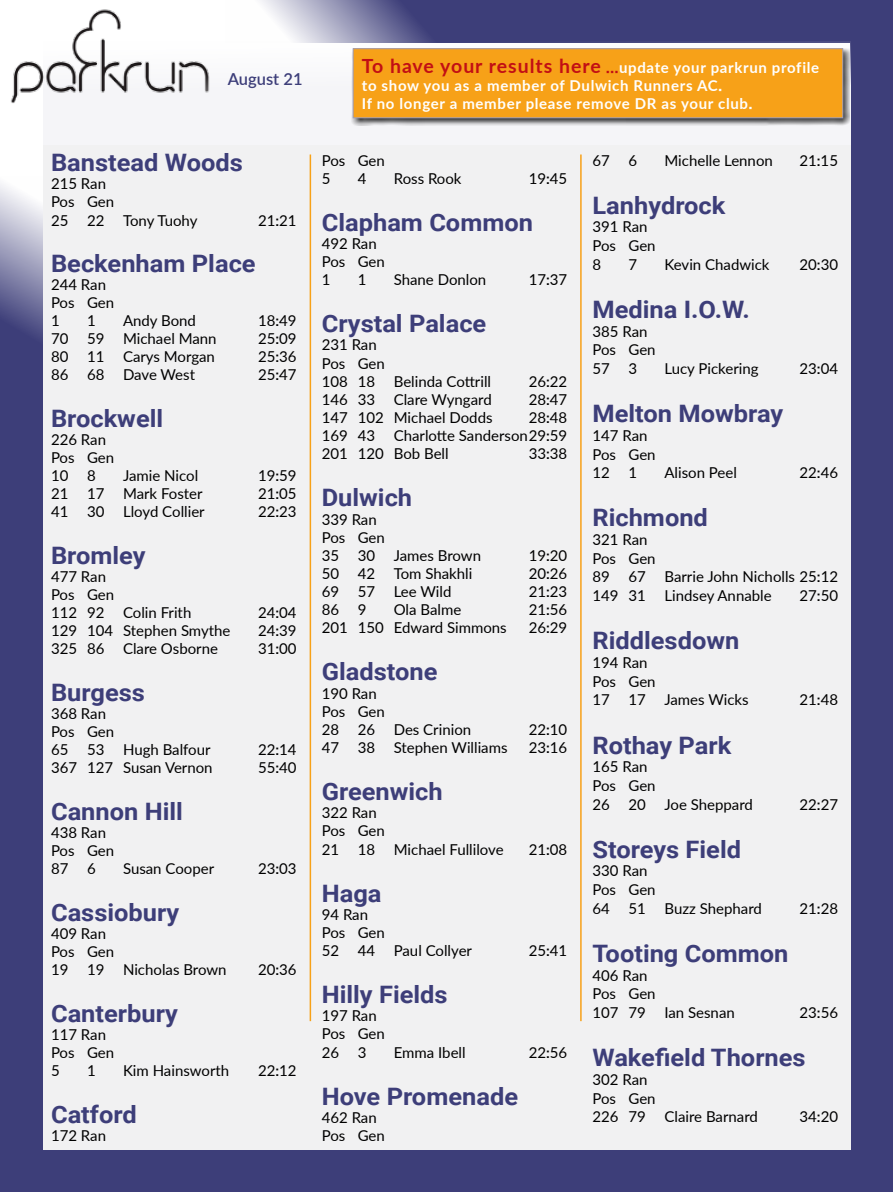
<style>
.page{position:relative;width:893px;height:1192px;background:#fff}
.page>*{position:absolute;margin:0;border:0;box-sizing:border-box;transform-origin:0 0}
.t1{font:700 24px "Roboto";color:#3d3e79;scale:1.06 1}
.t2{font:600 16.5px "Lato";color:#3d3e79}
.t3{font:15px/18.1px "Lato";color:#000}
.t4{font:700 15px/18px "Lato";letter-spacing:.045em;color:#fff}
.s1{font-size:19.5px;color:#c20f14}
.s2{color:#c20f14}
</style>
<div class="page">
<div style="left:0;top:1149px;width:893px;height:42px;background:#3d3e79"></div>
<div style="left:0;top:176px;width:43px;height:998px;background:#3d3e79"></div>
<div style="left:850px;top:20px;width:43px;height:1154px;background:#3d3e79"></div>
<svg style="left:261px;top:0;width:632px;height:43px;background:#56578a"></svg>
<div style="left:43px;top:145px;width:807px;height:1004px;background:#f1f1f2"></div>
<svg style="left:261px;top:42px;width:589px;height:84px"></svg>
<img style="left:11px;top:9px;width:199px;height:94px">
<div style="left:352px;top:48px;width:498px;height:77px;background:#000;opacity:.75"></div>
<div style="left:353px;top:49px;width:490px;height:69px;background:#f7a118"></div>
<div style="left:353px;top:48px;width:490px;height:70px;border:1px solid #9e9ebc"></div>
<hr style="left:310px;top:154px;width:1px;height:866px;background:#f7a118">
<hr style="left:580px;top:154px;width:2px;height:866px;background:#f7a118">
<p class="t2" style="left:228px;top:67px;width:76px">August 21</p>
<h1 class="t1" style="left:51px;top:146px;width:182px">Banstead Woods</h1>
<p class="t3" style="left:51px;top:174px;width:148px">215 Ran<br>Pos Gen<br>25 22 Tony Tuohy</p>
<p class="t3" style="left:258px;top:210px;width:40px">21:21</p>
<h1 class="t1" style="left:51px;top:247px;width:195px">Beckenham Place</h1>
<p class="t3" style="left:51px;top:275px;width:65px">244 Ran<br>Pos Gen<br>1</p>
<p class="t3" style="left:87px;top:311px;width:10px">1</p>
<p class="t3" style="left:123px;top:311px;width:74px">Andy Bond</p>
<p class="t3" style="left:258px;top:311px;width:40px">18:49</p>
<p class="t3" style="left:51px;top:329px;width:167px">70 59 Michael Mann</p>
<p class="t3" style="left:258px;top:329px;width:40px">25:09</p>
<p class="t3" style="left:51px;top:347px;width:165px">80 11 Carys Morgan</p>
<p class="t3" style="left:258px;top:347px;width:40px">25:36</p>
<p class="t3" style="left:51px;top:365px;width:146px">86 68 Dave West</p>
<p class="t3" style="left:258px;top:365px;width:40px">25:47</p>
<h1 class="t1" style="left:51px;top:402px;width:107px">Brockwell</h1>
<p class="t3" style="left:51px;top:430px;width:65px">226 Ran<br>Pos Gen<br>10 8</p>
<p class="t3" style="left:123px;top:466px;width:77px">Jamie Nicol</p>
<p class="t3" style="left:258px;top:466px;width:40px">19:59</p>
<p class="t3" style="left:51px;top:484px;width:153px">21 17 Mark Foster</p>
<p class="t3" style="left:258px;top:484px;width:40px">21:05</p>
<p class="t3" style="left:51px;top:502px;width:155px">41 30 Lloyd Collier</p>
<p class="t3" style="left:258px;top:502px;width:40px">22:23</p>
<h1 class="t1" style="left:51px;top:538px;width:91px">Bromley</h1>
<p class="t3" style="left:51px;top:567px;width:142px">477 Ran<br>Pos Gen<br>112 92 Colin Frith</p>
<p class="t3" style="left:258px;top:603px;width:40px">24:04</p>
<p class="t3" style="left:51px;top:621px;width:181px">129 104 Stephen Smythe</p>
<p class="t3" style="left:258px;top:621px;width:40px">24:39</p>
<p class="t3" style="left:51px;top:639px;width:168px">325 86 Clare Osborne</p>
<p class="t3" style="left:258px;top:639px;width:40px">31:00</p>
<h1 class="t1" style="left:51px;top:675px;width:90px">Burgess</h1>
<p class="t3" style="left:51px;top:703px;width:161px">368 Ran<br>Pos Gen<br>65 53 Hugh Balfour</p>
<p class="t3" style="left:258px;top:739px;width:40px">22:14</p>
<p class="t3" style="left:51px;top:757px;width:163px">367 127 Susan Vernon</p>
<p class="t3" style="left:258px;top:757px;width:40px">55:40</p>
<h1 class="t1" style="left:51px;top:794px;width:126px">Cannon Hill</h1>
<p class="t3" style="left:51px;top:822px;width:65px">438 Ran<br>Pos Gen<br>87 6</p>
<p class="t3" style="left:123px;top:858px;width:93px">Susan Cooper</p>
<p class="t3" style="left:258px;top:858px;width:40px">23:03</p>
<h1 class="t1" style="left:51px;top:895px;width:123px">Cassiobury</h1>
<p class="t3" style="left:51px;top:923px;width:177px">409 Ran<br>Pos Gen<br>19 19 Nicholas Brown</p>
<p class="t3" style="left:258px;top:959px;width:40px">20:36</p>
<h1 class="t1" style="left:51px;top:996px;width:121px">Canterbury</h1>
<p class="t3" style="left:51px;top:1024px;width:65px">117 Ran<br>Pos Gen<br>5</p>
<p class="t3" style="left:87px;top:1060px;width:10px">1</p>
<p class="t3" style="left:123px;top:1060px;width:108px">Kim Hainsworth</p>
<p class="t3" style="left:258px;top:1060px;width:40px">22:12</p>
<h1 class="t1" style="left:51px;top:1096px;width:82px">Catford</h1>
<p class="t3" style="left:51px;top:1125px;width:57px">172 Ran</p>
<p class="t4" style="left:362px;top:58px;width:459px"><span class="s1">To have your results here</span> <span class="s2">...</span>update your parkrun profile to show you as a member of Dulwich Runners AC.<br>If no longer a member please remove DR as your club.</p>
<p class="t3" style="left:322px;top:150px;width:65px">Pos Gen<br>5</p>
<p class="t3" style="left:358px;top:168px;width:10px">4</p>
<p class="t3" style="left:394px;top:168px;width:69px">Ross Rook</p>
<p class="t3" style="left:529px;top:168px;width:40px">19:45</p>
<h1 class="t1" style="left:322px;top:205px;width:201px">Clapham Common</h1>
<p class="t3" style="left:322px;top:234px;width:65px">492 Ran<br>Pos Gen<br>1</p>
<p class="t3" style="left:358px;top:270px;width:10px">1</p>
<p class="t3" style="left:394px;top:270px;width:94px">Shane Donlon</p>
<p class="t3" style="left:529px;top:270px;width:40px">17:37</p>
<h1 class="t1" style="left:322px;top:307px;width:157px">Crystal Palace</h1>
<p class="t3" style="left:322px;top:335px;width:171px">231 Ran<br>Pos Gen<br>108 18 Belinda Cottrill</p>
<p class="t3" style="left:529px;top:371px;width:40px">26:22</p>
<p class="t3" style="left:322px;top:389px;width:171px">146 33 Clare Wyngard</p>
<p class="t3" style="left:529px;top:389px;width:40px">28:47</p>
<p class="t3" style="left:322px;top:407px;width:172px">147 102 Michael Dodds</p>
<p class="t3" style="left:322px;top:407px;width:247px;text-align:justify;text-indent:207px">28:48<br>169 43 Charlotte Sanderson29:59<br>201 120 Bob Bell</p>
<p class="t3" style="left:529px;top:444px;width:40px">33:38</p>
<h1 class="t1" style="left:322px;top:481px;width:87px">Dulwich</h1>
<p class="t3" style="left:322px;top:509px;width:161px">339 Ran<br>Pos Gen<br>35 30 James Brown</p>
<p class="t3" style="left:529px;top:545px;width:40px">19:20</p>
<p class="t3" style="left:322px;top:563px;width:152px">50 42 Tom Shakhli</p>
<p class="t3" style="left:529px;top:563px;width:40px">20:26</p>
<p class="t3" style="left:322px;top:581px;width:131px">69 57 Lee Wild</p>
<p class="t3" style="left:529px;top:581px;width:40px">21:23</p>
<p class="t3" style="left:322px;top:600px;width:46px">86 9</p>
<p class="t3" style="left:394px;top:600px;width:69px">Ola Balme</p>
<p class="t3" style="left:529px;top:600px;width:40px">21:56</p>
<p class="t3" style="left:322px;top:618px;width:187px">201 150 Edward Simmons</p>
<p class="t3" style="left:529px;top:618px;width:40px">26:29</p>
<h1 class="t1" style="left:322px;top:655px;width:111px">Gladstone</h1>
<p class="t3" style="left:322px;top:683px;width:151px">190 Ran<br>Pos Gen<br>28 26 Des Crinion</p>
<p class="t3" style="left:529px;top:719px;width:40px">22:10</p>
<p class="t3" style="left:322px;top:737px;width:187px">47 38 Stephen Williams</p>
<p class="t3" style="left:529px;top:737px;width:40px">23:16</p>
<h1 class="t1" style="left:322px;top:774px;width:116px">Greenwich</h1>
<p class="t3" style="left:322px;top:802px;width:183px">322 Ran<br>Pos Gen<br>21 18 Michael Fullilove</p>
<p class="t3" style="left:529px;top:839px;width:40px">21:08</p>
<h1 class="t1" style="left:322px;top:876px;width:58px">Haga</h1>
<p class="t3" style="left:322px;top:904px;width:152px">94 Ran<br>Pos Gen<br>52 44 Paul Collyer</p>
<p class="t3" style="left:529px;top:940px;width:40px">25:41</p>
<h1 class="t1" style="left:322px;top:977px;width:120px">Hilly Fields</h1>
<p class="t3" style="left:322px;top:1005px;width:65px">197 Ran<br>Pos Gen<br>26 3</p>
<p class="t3" style="left:394px;top:1042px;width:73px">Emma Ibell</p>
<p class="t3" style="left:529px;top:1042px;width:40px">22:56</p>
<h1 class="t1" style="left:322px;top:1078px;width:187px">Hove Promenade</h1>
<p class="t3" style="left:322px;top:1107px;width:65px">462 Ran<br>Pos Gen</p>
<p class="t3" style="left:592px;top:150px;width:46px">67 6</p>
<p class="t3" style="left:664px;top:150px;width:110px">Michelle Lennon</p>
<p class="t3" style="left:799px;top:150px;width:40px">21:15</p>
<h1 class="t1" style="left:592px;top:188px;width:127px">Lanhydrock</h1>
<p class="t3" style="left:592px;top:217px;width:65px;line-height:18.8px">391 Ran<br>Pos Gen<br>8</p>
<p class="t3" style="left:628px;top:254px;width:10px">7</p>
<p class="t3" style="left:664px;top:254px;width:107px">Kevin Chadwick</p>
<p class="t3" style="left:799px;top:254px;width:40px">20:30</p>
<h1 class="t1" style="left:592px;top:292px;width:150px">Medina I.O.W.</h1>
<p class="t3" style="left:592px;top:321px;width:65px;line-height:18.8px">385 Ran<br>Pos Gen<br>57 3</p>
<p class="t3" style="left:664px;top:359px;width:96px">Lucy Pickering</p>
<p class="t3" style="left:799px;top:359px;width:40px">23:04</p>
<h1 class="t1" style="left:592px;top:396px;width:181px">Melton Mowbray</h1>
<p class="t3" style="left:592px;top:425px;width:65px;line-height:18.6px">147 Ran<br>Pos Gen<br>12 1</p>
<p class="t3" style="left:664px;top:463px;width:74px">Alison Peel</p>
<p class="t3" style="left:799px;top:463px;width:40px">22:46</p>
<h1 class="t1" style="left:592px;top:501px;width:110px">Richmond</h1>
<p class="t3" style="left:592px;top:529px;width:247px;line-height:18.8px">321 Ran<br>Pos Gen<br>89 67 Barrie John Nicholls 25:12<br>149 31 Lindsey Annable</p>
<p class="t3" style="left:799px;top:585px;width:40px">27:50</p>
<h1 class="t1" style="left:592px;top:623px;width:140px">Riddlesdown</h1>
<p class="t3" style="left:592px;top:652px;width:158px;line-height:18.6px">194 Ran<br>Pos Gen<br>17 17 James Wicks</p>
<h1 class="t1" style="left:592px;top:728px;width:132px">Rothay Park</h1>
<p class="t3" style="left:592px;top:756px;width:162px;line-height:18.6px">165 Ran<br>Pos Gen<br>26 20 Joe Sheppard</p>
<h1 class="t1" style="left:592px;top:832px;width:142px">Storeys Field</h1>
<p class="t3" style="left:592px;top:860px;width:171px;line-height:18.6px">330 Ran<br>Pos Gen<br>64 51 Buzz Shephard</p>
<p class="t3" style="left:799px;top:690px;width:40px">21:48</p>
<p class="t3" style="left:799px;top:794px;width:40px">22:27</p>
<p class="t3" style="left:799px;top:898px;width:40px">21:28</p>
<h1 class="t1" style="left:592px;top:936px;width:186px">Tooting Common</h1>
<p class="t3" style="left:592px;top:964px;width:144px;line-height:18.8px">406 Ran<br>Pos Gen<br>107 79 Ian Sesnan</p>
<p class="t3" style="left:799px;top:1002px;width:40px">23:56</p>
<h1 class="t1" style="left:592px;top:1040px;width:203px">Wakefield Thornes</h1>
<p class="t3" style="left:592px;top:1069px;width:167px;line-height:18.8px">302 Ran<br>Pos Gen<br>226 79 Claire Barnard</p>
<p class="t3" style="left:799px;top:1106px;width:40px">34:20</p>
</div>
